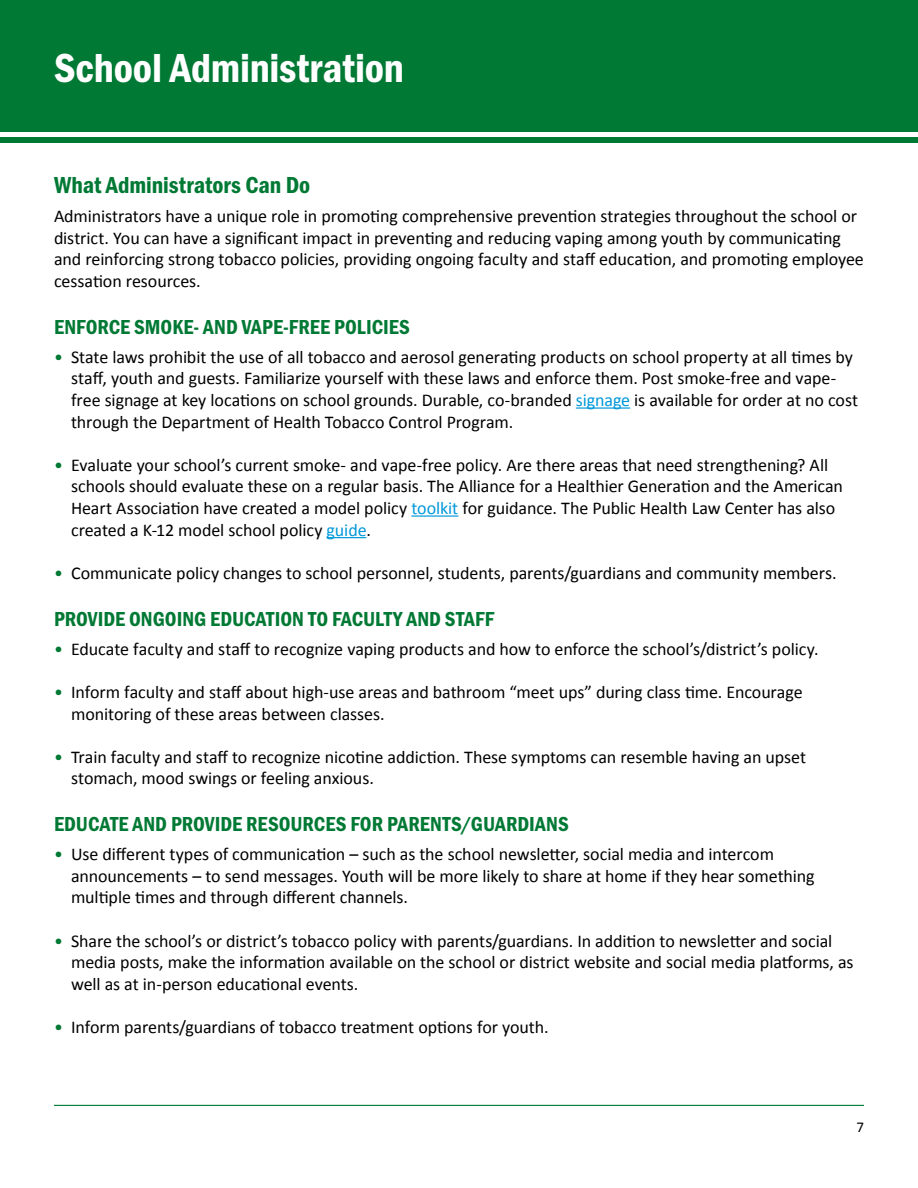
<style>
.page{position:relative;width:918px;height:1188px;background:#fff}
.page>*{position:absolute;margin:0;border:0;box-sizing:border-box;transform-origin:0 0}
.Chapter{font:42px "Franklin Gothic URW Con Dem";letter-spacing:-.005em;color:#fff}
.t1{font:24px "Franklin Gothic URW Con Dem";color:#007934}
.t2{font:21px "Franklin Gothic URW Con Dem";color:#007934}
.t3{font:18px/21.6px "Calibri";letter-spacing:-.005em;color:#000}
.t4{font:15px "Calibri";color:#000}
.s1{color:#007934}
.s2{color:#0098d9}
</style>
<div class="page">
<hr style="left:54px;top:1105px;width:810px;height:1px;background:#007934">
<hr style="left:576px;top:407px;width:54px;height:2px;background:#0098d9">
<hr style="left:411px;top:515px;width:47px;height:2px;background:#0098d9">
<hr style="left:327px;top:537px;width:39px;height:1px;background:#0098d9">
<div style="left:0;top:0;width:918px;height:142px;background:#007934"></div>
<div style="left:0;top:132px;width:918px;height:5px;background:#fff"></div>
<p class="Chapter" style="left:54px;top:40px;width:351px">School Administration</p>
<p class="t1" style="left:54px;top:169px;width:258px">What Administrators Can Do</p>
<p class="t3" style="left:54px;top:204px;width:811px">Administrators have a unique role in promoting comprehensive prevention strategies throughout the school or district. You can have a significant impact in preventing and reducing vaping among youth by communicating and reinforcing strong tobacco policies, providing ongoing faculty and staff education, and promoting employee cessation resources.</p>
<p class="t2" style="left:54px;top:313px;width:357px">ENFORCE SMOKE- AND VAPE-FREE POLICIES</p>
<p class="t3" style="left:71px;top:345px;width:789px;text-indent:-17px"><span class="s1">•</span> State laws prohibit the use of all tobacco and aerosol generating products on school property at all times by staff, youth and guests. Familiarize yourself with these laws and enforce them. Post smoke-free and vape&shy;free signage at key locations on school grounds. Durable, co-branded <span class="s2">signage</span> is available for order at no cost through the Department of Health Tobacco Control Program.</p>
<p class="t3" style="left:71px;top:453px;width:773px;text-indent:-17px"><span class="s1">•</span> Evaluate your school’s current smoke- and vape-free policy. Are there areas that need strengthening? All schools should evaluate these on a regular basis. The Alliance for a Healthier Generation and the American Heart Association have created a model policy <span class="s2">toolkit</span> for guidance. The Public Health Law Center has also created a K-12 model school policy <span class="s2">guide</span>.</p>
<p class="t3" style="left:54px;top:561px;width:784px"><span class="s1">•</span> Communicate policy changes to school personnel, students, parents/guardians and community members.</p>
<p class="t2" style="left:54px;top:605px;width:441px">PROVIDE ONGOING EDUCATION TO FACULTY AND STAFF</p>
<p class="t3" style="left:54px;top:637px;width:766px"><span class="s1">•</span> Educate faculty and staff to recognize vaping products and how to enforce the school’s/district’s policy.</p>
<p class="t3" style="left:71px;top:680px;width:733px;text-indent:-17px"><span class="s1">•</span> Inform faculty and staff about high-use areas and bathroom “meet ups” during class time. Encourage monitoring of these areas between classes.</p>
<p class="t3" style="left:71px;top:745px;width:737px;text-indent:-17px"><span class="s1">•</span> Train faculty and staff to recognize nicotine addiction. These symptoms can resemble having an upset stomach, mood swings or feeling anxious.</p>
<p class="t2" style="left:54px;top:810px;width:516px">EDUCATE AND PROVIDE RESOURCES FOR PARENTS/GUARDIANS</p>
<p class="t3" style="left:71px;top:843px;width:745px;text-indent:-17px"><span class="s1">•</span> Use different types of communication – such as the school newsletter, social media and intercom announcements – to send messages. Youth will be more likely to share at home if they hear something multiple times and through different channels.</p>
<p class="t3" style="left:71px;top:929px;width:784px;text-indent:-17px"><span class="s1">•</span> Share the school’s or district’s tobacco policy with parents/guardians. In addition to newsletter and social media posts, make the information available on the school or district website and social media platforms, as well as at in-person educational events.</p>
<p class="t3" style="left:54px;top:1015px;width:496px"><span class="s1">•</span> Inform parents/guardians of tobacco treatment options for youth.</p>
<p class="t4" style="left:856px;top:1117px;width:9px">7</p>
</div>
